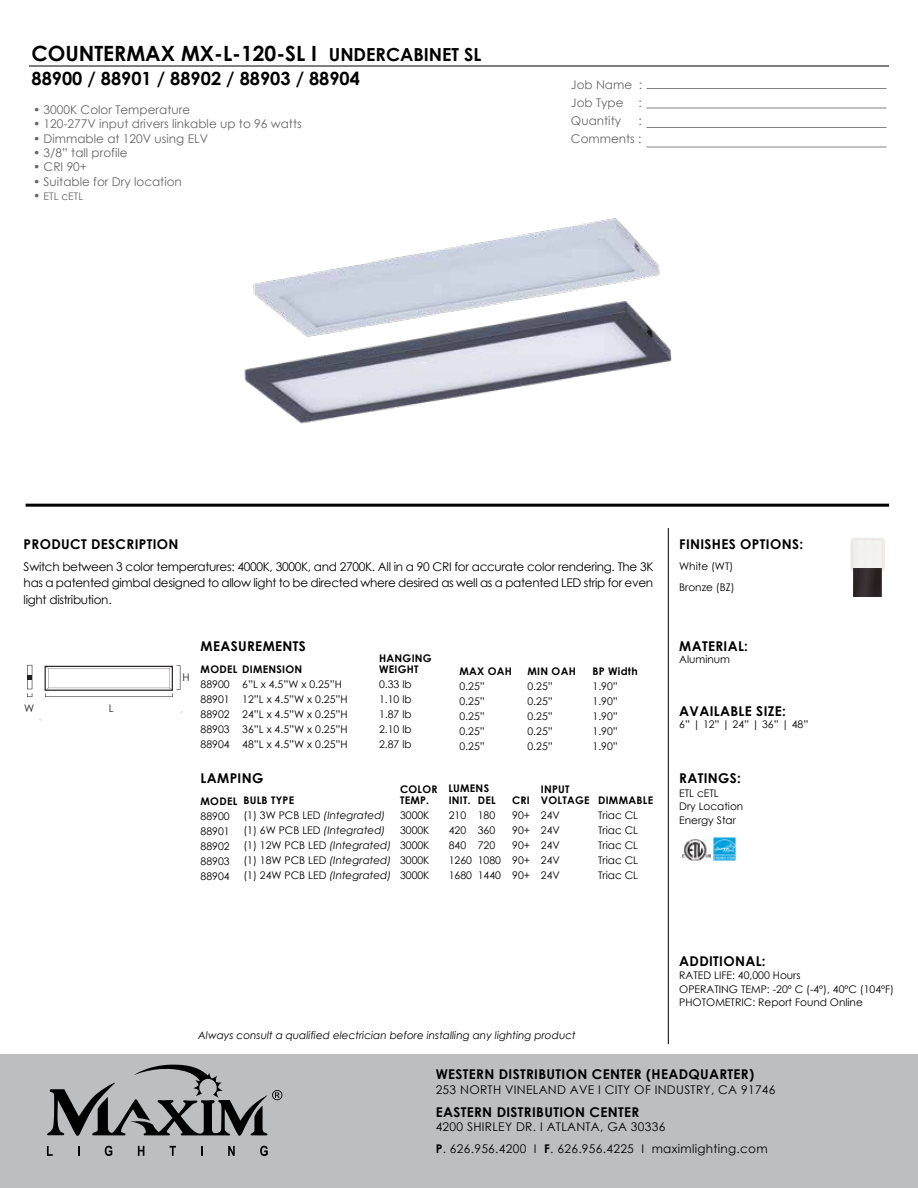
<style>
.page{position:relative;width:918px;height:1188px;background:#fff}
.page>*{position:absolute;margin:0;border:0;box-sizing:border-box;transform-origin:0 0}
.t1{font:700 21px "Century Gothic";color:#000}
.t2{font:700 18.15px "Century Gothic";color:#000}
.t3{font:700 13.5px "Century Gothic";letter-spacing:.025em;color:#000}
.t4{font:12px/16.5px "Century Gothic";letter-spacing:.025em;color:#000}
.t5{font:12px/18px "Century Gothic";color:#666;text-align:justify}
.t6{font:10.5px/15px "Century Gothic";color:#000;text-align:justify}
.t7{font:italic 10.5px/15px "Century Gothic";color:#000}
.t8{font:700 10.5px/10.5px "Century Gothic";letter-spacing:.025em;color:#000}
.t9{font:10.5px "Century Gothic";color:#666}
.t10{font:10.5px "Century Gothic";color:#231f20}
.s1{font-size:18px}
.s2{font-size:12px}
.s3{font-weight:700;font-style:normal}
.s4{font-style:normal}
.s5{font-weight:700}
</style>
<div class="page">
<div style="left:0;top:1054px;width:918px;height:134px;background:#bcbec0"></div>
<svg style="left:47px;top:1146px;width:6px;height:10px"></svg>
<svg style="left:105px;top:1146px;width:7px;height:10px"></svg>
<svg style="left:138px;top:1146px;width:6px;height:10px"></svg>
<svg style="left:170px;top:1146px;width:6px;height:10px"></svg>
<svg style="left:201px;top:1146px;width:2px;height:10px"></svg>
<svg style="left:228px;top:1146px;width:7px;height:10px"></svg>
<svg style="left:260px;top:1146px;width:8px;height:10px"></svg>
<svg style="left:47px;top:1064px;width:235px;height:72px"></svg>
<hr style="left:26px;top:504px;width:863px;height:3px;background:#000">
<hr style="left:29px;top:66px;width:860px;height:1px;background:#000">
<hr style="left:646px;top:88px;width:240px;height:1px;background:#808285">
<hr style="left:646px;top:108px;width:240px;height:1px;background:#808285">
<hr style="left:646px;top:127px;width:240px;height:1px;background:#808285">
<hr style="left:646px;top:147px;width:240px;height:1px;background:#808285">
<hr style="left:668px;top:528px;width:1px;height:516px;background:#000">
<img style="left:850px;top:538px;width:35px;height:34px">
<img style="left:853px;top:569px;width:28px;height:27px">
<img style="left:682px;top:840px;width:28px;height:21px">
<img style="left:714px;top:837px;width:22px;height:23px">
<svg style="left:27px;top:665px;width:5px;height:32px"></svg>
<svg style="left:45px;top:665px;width:135px;height:32px"></svg>
<img style="left:527px;top:218px;width:104px;height:16px">
<img style="left:198px;top:234px;width:542px;height:273px">
<h1 class="t1" style="left:32px;top:38px;width:451px">COUNTERMAX MX-L-120-SL I <span class="s1">UNDERCABINET SL</span></h1>
<h2 class="t2" style="left:32px;top:65px;width:330px">88900 / 88901 / 88902 / 88903 / 88904</h2>
<p class="t5" style="left:33px;top:100px;width:159px">• 3000K Color Temperature</p>
<p class="t5" style="left:33px;top:115px;width:270px">• 120-277V input drivers linkable up to 96 watts</p>
<p class="t5" style="left:33px;top:129px;width:177px">• Dimmable at 120V using ELV</p>
<p class="t5" style="left:33px;top:144px;width:96px">• 3/8” tall profile</p>
<p class="t5" style="left:33px;top:158px;width:56px">• CRI 90+</p>
<p class="t5" style="left:33px;top:172px;width:150px">• Suitable for Dry location</p>
<p class="t9" style="left:33px;top:189px;width:52px"><span class="s2">•</span> ETL cETL</p>
<p class="t5" style="left:571px;top:75px;width:73px">Job Name :<br>Job Type :<br>Quantity</p>
<p class="t5" style="left:571px;top:111px;width:72px;text-align:right">:<br>Comments :</p>
<p class="t3" style="left:24px;top:534px;width:156px">PRODUCT DESCRIPTION</p>
<p class="t4" style="left:24px;top:558px;width:631px;text-align:justify">Switch between 3 color temperatures: 4000K, 3000K, and 2700K. All in a 90 CRI for accurate color rendering. The 3K has a patented gimbal designed to allow light to be directed where desired as well as a patented LED strip for even light distribution.</p>
<p class="t10" style="left:24px;top:701px;width:12px">W</p>
<p class="t10" style="left:109px;top:701px;width:6px">L</p>
<p class="t10" style="left:183px;top:670px;width:9px">H</p>
<p class="t3" style="left:201px;top:635px;width:107px">MEASUREMENTS</p>
<p class="t8" style="left:242px;top:664px;width:62px">DIMENSION</p>
<p class="t6" style="left:242px;top:677px;width:107px;text-align:left">6”L x 4.5”W x 0.25”H<br>12”L x 4.5”W x 0.25”H<br>24”L x 4.5”W x 0.25”H<br>36”L x 4.5”W x 0.25”H<br>48”L x 4.5”W x 0.25”H</p>
<p class="t8" style="left:201px;top:664px;width:38px">MODEL</p>
<p class="t6" style="left:201px;top:677px;width:31px">88900<br>88901<br>88902<br>88903<br>88904</p>
<p class="t8" style="left:379px;top:653px;width:54px">HANGING<br>WEIGHT</p>
<p class="t6" style="left:379px;top:677px;width:34px">0.33 lb 1.10 lb 1.87 lb 2.10 lb 2.87 lb</p>
<p class="t8" style="left:459px;top:665px;width:54px">MAX OAH</p>
<p class="t6" style="left:459px;top:678px;width:27px">0.25” 0.25” 0.25” 0.25” 0.25”</p>
<p class="t8" style="left:527px;top:665px;width:50px">MIN OAH</p>
<p class="t6" style="left:527px;top:678px;width:27px">0.25” 0.25” 0.25” 0.25” 0.25”</p>
<p class="t8" style="left:593px;top:665px;width:47px">BP Width</p>
<p class="t6" style="left:593px;top:678px;width:27px">1.90” 1.90” 1.90” 1.90” 1.90”</p>
<p class="t3" style="left:201px;top:768px;width:64px">LAMPING</p>
<p class="t8" style="left:448px;top:782px;width:42px;line-height:11.7px">LUMENS<br>INIT.</p>
<p class="t6" style="left:449px;top:808px;width:25px;text-align:left">210<br>420<br>840<br>1260<br>1680</p>
<p class="t8" style="left:400px;top:784px;width:39px">COLOR<br>TEMP.</p>
<p class="t8" style="left:541px;top:784px;width:50px">INPUT<br>VOLTAGE</p>
<p class="t7" style="left:243px;top:793px;width:149px"><span class="s3">BULB TYPE<br></span><span class="s4">(1) 3W PCB LED</span> (Integrated) <span class="s4">(1) 6W PCB LED</span> (Integrated) <span class="s4">(1) 12W PCB LED</span> (Integrated) <span class="s4">(1) 18W PCB LED</span> (Integrated) <span class="s4">(1) 24W PCB LED</span> (Integrated)</p>
<p class="t8" style="left:512px;top:795px;width:19px">CRI</p>
<p class="t8" style="left:598px;top:795px;width:56px">DIMMABLE</p>
<p class="t8" style="left:478px;top:795px;width:19px">DEL</p>
<p class="t6" style="left:478px;top:808px;width:25px;text-align:left">180<br>360<br>720<br>1080<br>1440</p>
<p class="t8" style="left:201px;top:795px;width:38px">MODEL</p>
<p class="t6" style="left:201px;top:808px;width:31px">88900<br>88901<br>88902<br>88903<br>88904</p>
<p class="t6" style="left:512px;top:808px;width:19px">90+ 90+ 90+ 90+ 90+</p>
<p class="t6" style="left:400px;top:808px;width:31px">3000K 3000K 3000K 3000K 3000K</p>
<p class="t6" style="left:598px;top:808px;width:41px">Triac CL Triac CL Triac CL Triac CL Triac CL</p>
<p class="t6" style="left:541px;top:808px;width:21px">24V 24V 24V 24V 24V</p>
<p class="t3" style="left:679px;top:534px;width:125px">FINISHES OPTIONS:</p>
<p class="t6" style="left:679px;top:556px;width:57px;line-height:21px">White (WT)<br>Bronze (BZ)</p>
<p class="t3" style="left:679px;top:635px;width:70px">MATERIAL:</p>
<p class="t6" style="left:679px;top:652px;width:52px">Aluminum</p>
<p class="t3" style="left:679px;top:700px;width:108px">AVAILABLE SIZE:</p>
<p class="t6" style="left:679px;top:717px;width:131px">6” | 12” | 24” | 36” | 48”</p>
<p class="t3" style="left:679px;top:768px;width:63px">RATINGS:</p>
<p class="t6" style="left:679px;top:786px;width:66px;line-height:13.5px;text-align:left">ETL cETL<br>Dry Location<br>Energy Star</p>
<p class="t7" style="left:198px;top:1028px;width:379px">Always consult a qualified electrician before installing any lighting product</p>
<p class="t3" style="left:679px;top:951px;width:88px">ADDITIONAL:</p>
<p class="t6" style="left:679px;top:969px;width:216px;line-height:13.5px;text-align:left">RATED LIFE: 40,000 Hours<br>OPERATING TEMP: -20º C (-4º), 40ºC (104ºF)<br>PHOTOMETRIC: Report Found Online</p>
<p class="t3" style="left:436px;top:1064px;width:320px">WESTERN DISTRIBUTION CENTER (HEADQUARTER)</p>
<p class="t4" style="left:436px;top:1081px;width:341px">253 NORTH VINELAND AVE I CITY OF INDUSTRY, CA 91746</p>
<p class="t3" style="left:436px;top:1102px;width:205px">EASTERN DISTRIBUTION CENTER</p>
<p class="t4" style="left:436px;top:1116px;width:333px;line-height:21.5px">4200 SHIRLEY DR. I ATLANTA, GA 30336<br><span class="s5">P</span>. 626.956.4200 I <span class="s5">F</span>. 626.956.4225 I maximlighting.com</p>
</div>
